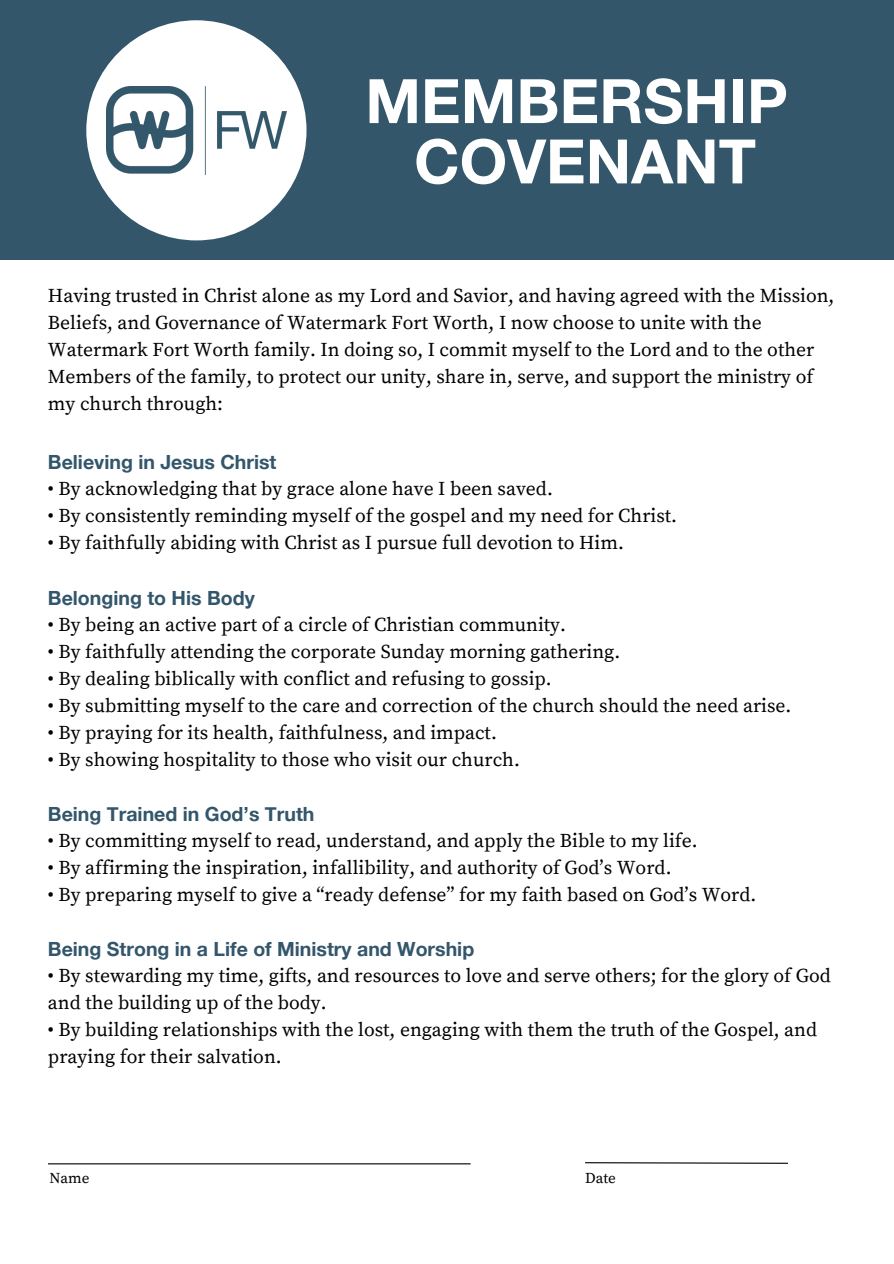
<style>
.page{position:relative;width:894px;height:1264px;background:#fff}
.page>*{position:absolute;margin:0;border:0;box-sizing:border-box;transform-origin:0 0}
.t1{font:700 61.35px "Helvetica Neue";color:#fff}
.t2{font:19.5px/27px "Source Serif Pro";color:#000}
.t3{font:700 19.5px "Helvetica Neue";color:#33566b}
.t4{font:15px "Source Serif Pro";color:#000}
</style>
<div class="page">
<div style="left:0;top:0;width:893px;height:260px;background:#33566b"></div>
<div style="left:86px;top:20px;width:220px;height:220px;background:#fff;border-radius:50%"></div>
<img style="left:106px;top:86px;width:181px;height:88px">
<hr style="left:48px;top:1163px;width:422px;height:1px;background:#000">
<svg style="left:585px;top:1162px;width:203px;height:2px"></svg>
<p class="t1" style="left:365px;top:63px;width:424px">MEMBERSHIP</p>
<p class="t1" style="left:414px;top:123px;width:343px">COVENANT</p>
<p class="t2" style="left:48px;top:282px;width:787px">Having trusted in Christ alone as my Lord and Savior, and having agreed with the Mission, Beliefs, and Governance of Watermark Fort Worth, I now choose to unite with the Watermark Fort Worth family. In doing so, I commit myself to the Lord and to the other Members of the family, to protect our unity, share in, serve, and support the ministry of my church through:</p>
<p class="t3" style="left:48px;top:450px;width:230px">Believing in Jesus Christ</p>
<p class="t2" style="left:48px;top:476px;width:506px">• By acknowledging that by grace alone have I been saved.</p>
<p class="t2" style="left:48px;top:503px;width:630px">• By consistently reminding myself of the gospel and my need for Christ.</p>
<p class="t2" style="left:48px;top:530px;width:577px">• By faithfully abiding with Christ as I pursue full devotion to Him.</p>
<p class="t3" style="left:48px;top:585px;width:208px">Belonging to His Body</p>
<p class="t2" style="left:48px;top:611px;width:519px">• By being an active part of a circle of Christian community.</p>
<p class="t2" style="left:48px;top:638px;width:573px">• By faithfully attending the corporate Sunday morning gathering.</p>
<p class="t2" style="left:48px;top:665px;width:505px">• By dealing biblically with conflict and refusing to gossip.</p>
<p class="t2" style="left:48px;top:692px;width:744px">• By submitting myself to the care and correction of the church should the need arise.</p>
<p class="t2" style="left:48px;top:719px;width:450px">• By praying for its health, faithfulness, and impact.</p>
<p class="t2" style="left:48px;top:746px;width:473px">• By showing hospitality to those who visit our church.</p>
<p class="t3" style="left:48px;top:801px;width:268px">Being Trained in God’s Truth</p>
<p class="t2" style="left:48px;top:827px;width:651px">• By committing myself to read, understand, and apply the Bible to my life.</p>
<p class="t2" style="left:48px;top:854px;width:625px">• By affirming the inspiration, infallibility, and authority of God’s Word.</p>
<p class="t2" style="left:48px;top:881px;width:709px">• By preparing myself to give a “ready defense” for my faith based on God’s Word.</p>
<p class="t3" style="left:48px;top:937px;width:427px">Being Strong in a Life of Ministry and Worship</p>
<p class="t2" style="left:48px;top:962px;width:784px">• By stewarding my time, gifts, and resources to love and serve others; for the glory of God and the building up of the body.</p>
<p class="t2" style="left:48px;top:1016px;width:770px">• By building relationships with the lost, engaging with them the truth of the Gospel, and praying for their salvation.</p>
<p class="t4" style="left:49px;top:1168px;width:41px">Name</p>
<p class="t4" style="left:585px;top:1168px;width:32px">Date</p>
</div>
